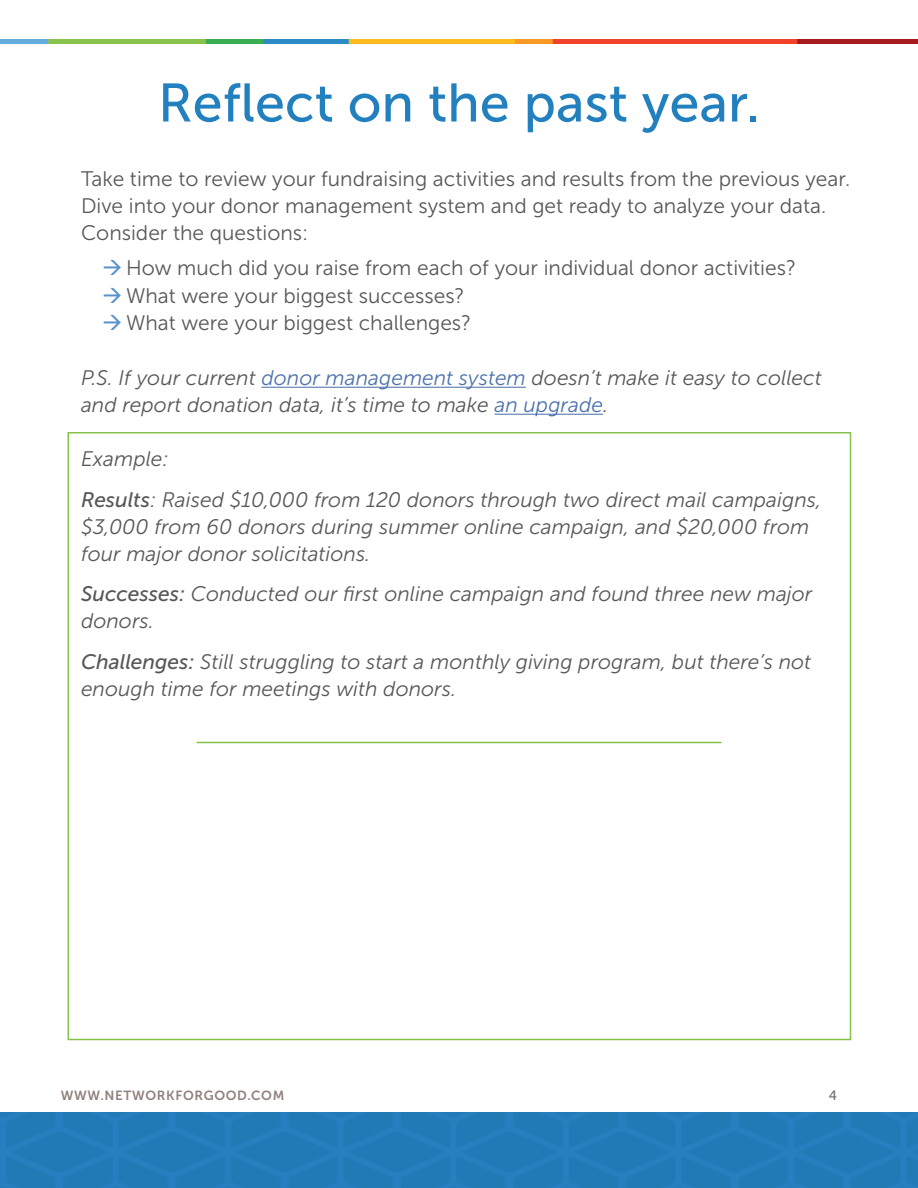
<style>
.page{position:relative;width:918px;height:1188px;background:#fff}
.page>*{position:absolute;margin:0;border:0;box-sizing:border-box;transform-origin:0 0}
.Headline_1{font:54px "Museo Sans 500";color:#2380bf}
.Body_Copy{font:italic 21px/27px "Museo Sans 300";color:#57585a}
.Body_Copy-2{font:21px/27px "Museo Sans 300";color:#57585a}
.t1{font:13.5px "Museo Sans 500";color:#6c6d70}
.t2{font:13.2px "Museo Sans 700";letter-spacing:.05em;color:#90817d}
.s1{color:#4d72ac}
.s2{font-family:"Museo Sans 500"}
</style>
<div class="page">
<hr style="left:261px;top:387px;width:265px;height:1px;background:#4d72ac">
<hr style="left:495px;top:414px;width:108px;height:1px;background:#4d72ac">
<hr style="left:197px;top:742px;width:524px;height:1px;background:#85c249">
<img style="left:0;top:39px;width:918px;height:4px">
<img style="left:0;top:1112px;width:918px;height:76px">
<p class="Headline_1" style="left:158px;top:73px;width:604px">Reflect on the past year.</p>
<p class="Body_Copy-2" style="left:81px;top:166px;width:771px">Take time to review your fundraising activities and results from the previous year.<br>Dive into your donor management system and get ready to analyze your data.<br>Consider the questions:</p>
<p class="Body_Copy-2" style="left:126px;top:254px;width:672px">How much did you raise from each of your individual donor activities?</p>
<p class="Body_Copy-2" style="left:126px;top:282px;width:340px">What were your biggest successes?</p>
<p class="Body_Copy-2" style="left:126px;top:310px;width:347px">What were your biggest challenges?</p>
<p class="Body_Copy" style="left:81px;top:365px;width:742px">P.S. If your current <span class="s1">donor management system</span> doesn’t make it easy to collect and report donation data, it’s time to make <span class="s1">an upgrade</span>.</p>
<p class="Body_Copy" style="left:81px;top:446px;width:89px">Example:</p>
<p class="Body_Copy" style="left:81px;top:486px;width:742px"><span class="s2">Results</span>: Raised $10,000 from 120 donors through two direct mail campaigns, $3,000 from 60 donors during summer online campaign, and $20,000 from four major donor solicitations.</p>
<p class="Body_Copy" style="left:81px;top:581px;width:733px"><span class="s2">Successes:</span> Conducted our first online campaign and found three new major donors.</p>
<p class="Body_Copy" style="left:81px;top:648px;width:732px"><span class="s2">Challenges:</span> Still struggling to start a monthly giving program, but there’s not enough time for meetings with donors.</p>
<p class="t2" style="left:61px;top:1088px;width:225px">WWW.NETWORKFORGOOD.COM</p>
<p class="t1" style="left:829px;top:1087px;width:10px">4</p>
</div>
